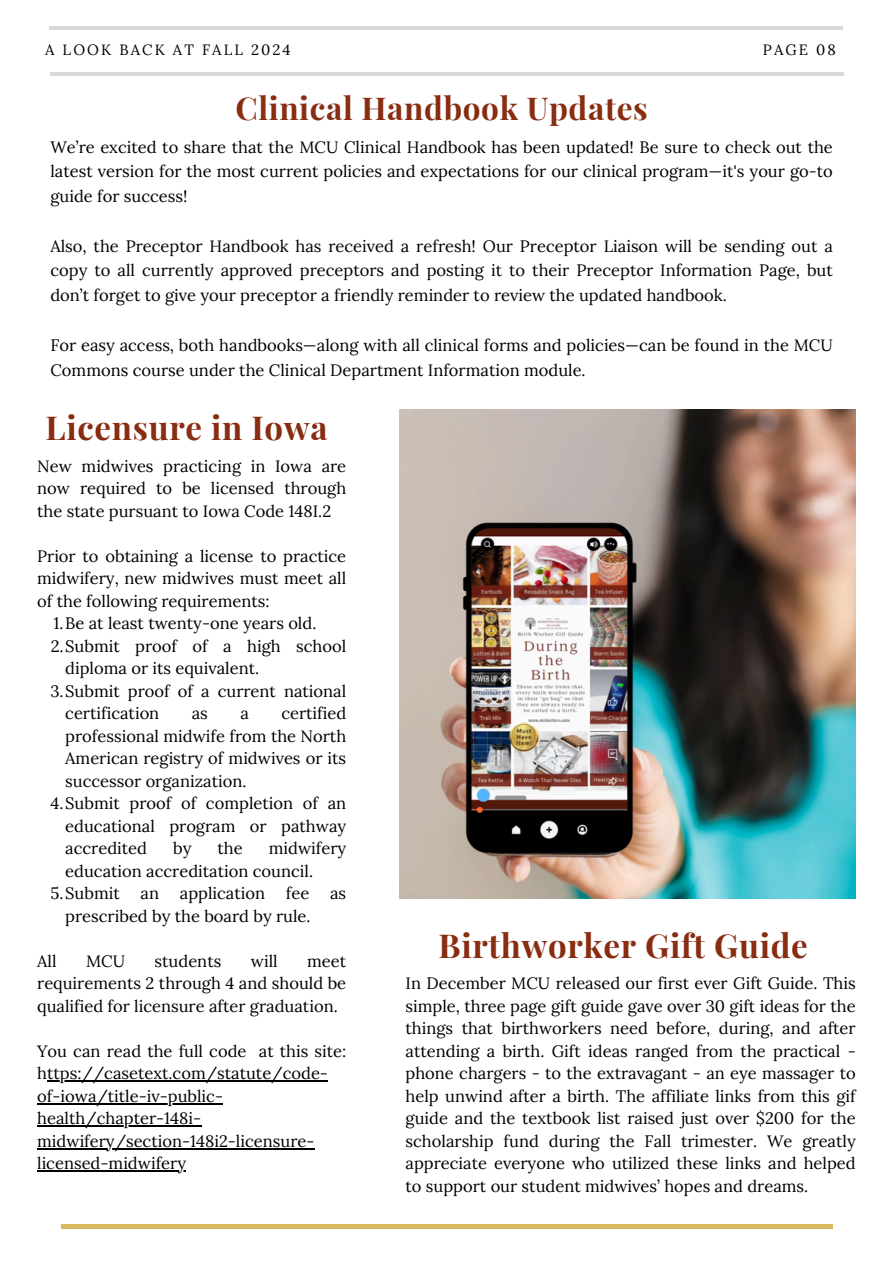
<style>
.page{position:relative;width:894px;height:1264px;background:#fff}
.page>*{position:absolute;margin:0;border:0;box-sizing:border-box;transform-origin:0 0}
.t1{font:700 33px "Playfair Display";letter-spacing:.02em;color:#882d11}
.t2{font:700 31.5px "Playfair Display";letter-spacing:.02em;color:#882d11}
.t3{font:16.5px/22.5px "Lora";color:#000;text-align:justify}
.t4{font:14.85px "Lora";letter-spacing:.14em;color:#000}
</style>
<div class="page">
<div style="left:61px;top:1223px;width:771px;height:5px;background:#d6b95d"></div>
<hr style="left:49px;top:26px;width:793px;height:4px;background:#d9d9d9">
<hr style="left:50px;top:72px;width:793px;height:3px;background:#000">
<img style="left:399px;top:409px;width:456px;height:489px">
<hr style="left:47px;top:1080px;width:281px;height:1px;background:#000">
<hr style="left:37px;top:1102px;width:186px;height:2px;background:#000">
<hr style="left:37px;top:1125px;width:164px;height:1px;background:#000">
<hr style="left:37px;top:1147px;width:277px;height:2px;background:#000">
<hr style="left:37px;top:1170px;width:149px;height:1px;background:#000">
<p class="t4" style="left:45px;top:40px;width:247px">A LOOK BACK AT FALL 2024</p>
<p class="t4" style="left:762px;top:40px;width:74px">PAGE 08</p>
<h1 class="t2" style="left:235px;top:85px;width:413px">Clinical Handbook Updates</h1>
<p class="t3" style="left:50px;top:134px;width:783px;line-height:24.8px">We’re excited to share that the MCU Clinical Handbook has been updated! Be sure to check out the latest version for the most current policies and expectations for our clinical program—it's your go-to guide for success!</p>
<p class="t3" style="left:50px;top:233px;width:783px;line-height:24.8px">Also, the Preceptor Handbook has received a refresh! Our Preceptor Liaison will be sending out a copy to all currently approved preceptors and posting it to their Preceptor Information Page, but don’t forget to give your preceptor a friendly reminder to review the updated handbook.</p>
<p class="t3" style="left:50px;top:332px;width:783px;line-height:24.8px">For easy access, both handbooks—along with all clinical forms and policies—can be found in the MCU<br>Commons course under the Clinical Department Information module.</p>
<p class="t1" style="left:46px;top:404px;width:283px">Licensure in Iowa</p>
<p class="t3" style="left:37px;top:454px;width:310px">New midwives practicing in Iowa are now required to be licensed through the state pursuant to Iowa Code 148I.2</p>
<h2 class="t3" style="left:37px;top:544px;width:310px">Prior to obtaining a license to practice midwifery, new midwives must meet all of the following requirements:</h2>
<h2 class="t3" style="left:53px;top:612px;width:264px">1.Be at least twenty-one years old.</h2>
<p class="t3" style="left:65px;top:634px;width:282px;text-indent:-15px">2.Submit proof of a high school diploma or its equivalent.</p>
<h1 class="t3" style="left:65px;top:679px;width:282px;text-indent:-15px">3.Submit proof of a current national certification</h1>
<h1 class="t3" style="left:65px;top:702px;width:282px;text-indent:216px">certified professional midwife from the North American registry of midwives or its successor organization.</h1>
<p class="t3" style="left:65px;top:792px;width:282px;text-indent:-15px">4.Submit proof of completion of an educational program or pathway accredited</p>
<h1 class="t3" style="left:192px;top:702px;width:18px">as</h1>
<h1 class="t3" style="left:240px;top:702px;width:10px">a</h1>
<p class="t3" style="left:65px;top:837px;width:282px;text-indent:203px">midwifery education accreditation council.</p>
<p class="t3" style="left:51px;top:882px;width:71px">5.Submit</p>
<p class="t3" style="left:140px;top:882px;width:20px">an</p>
<p class="t3" style="left:180px;top:882px;width:87px">application</p>
<p class="t3" style="left:286px;top:882px;width:25px">fee</p>
<p class="t3" style="left:330px;top:882px;width:18px">as</p>
<p class="t3" style="left:65px;top:904px;width:247px">prescribed by the board by rule.</p>
<h1 class="t3" style="left:37px;top:949px;width:21px">All</h1>
<h1 class="t3" style="left:86px;top:949px;width:41px">MCU</h1>
<h1 class="t3" style="left:155px;top:949px;width:68px">students</h1>
<h1 class="t3" style="left:251px;top:949px;width:28px">will</h1>
<p class="t3" style="left:173px;top:837px;width:20px">by</p>
<p class="t3" style="left:217px;top:837px;width:27px">the</p>
<h1 class="t3" style="left:37px;top:949px;width:310px;text-indent:270px">meet requirements 2 through 4 and should be qualified for licensure after graduation.</h1>
<p class="t3" style="left:37px;top:1039px;width:310px">You can read the full code at this site: https://casetext.com/statute/code-</p>
<p class="t3" style="left:37px;top:1084px;width:187px">of-iowa/title-iv-public-</p>
<p class="t3" style="left:37px;top:1107px;width:165px">health/chapter-148i-</p>
<p class="t3" style="left:37px;top:1129px;width:279px">midwifery/section-148i2-licensure-</p>
<p class="t3" style="left:37px;top:1152px;width:150px">licensed-midwifery</p>
<p class="t1" style="left:438px;top:922px;width:371px">Birthworker Gift Guide</p>
<p class="t3" style="left:405px;top:972px;width:451px">In December MCU released our first ever Gift Guide. This simple, three page gift guide gave over 30 gift ideas for the things that birthworkers need before, during, and after attending a birth. Gift ideas ranged from the practical - phone chargers - to the extravagant - an eye massager to help unwind after a birth. The affiliate links from this gif guide and the textbook list raised just over $200 for the scholarship fund during the Fall trimester. We greatly appreciate everyone who utilized these links and helped to support our student midwives’ hopes and dreams.</p>
</div>
